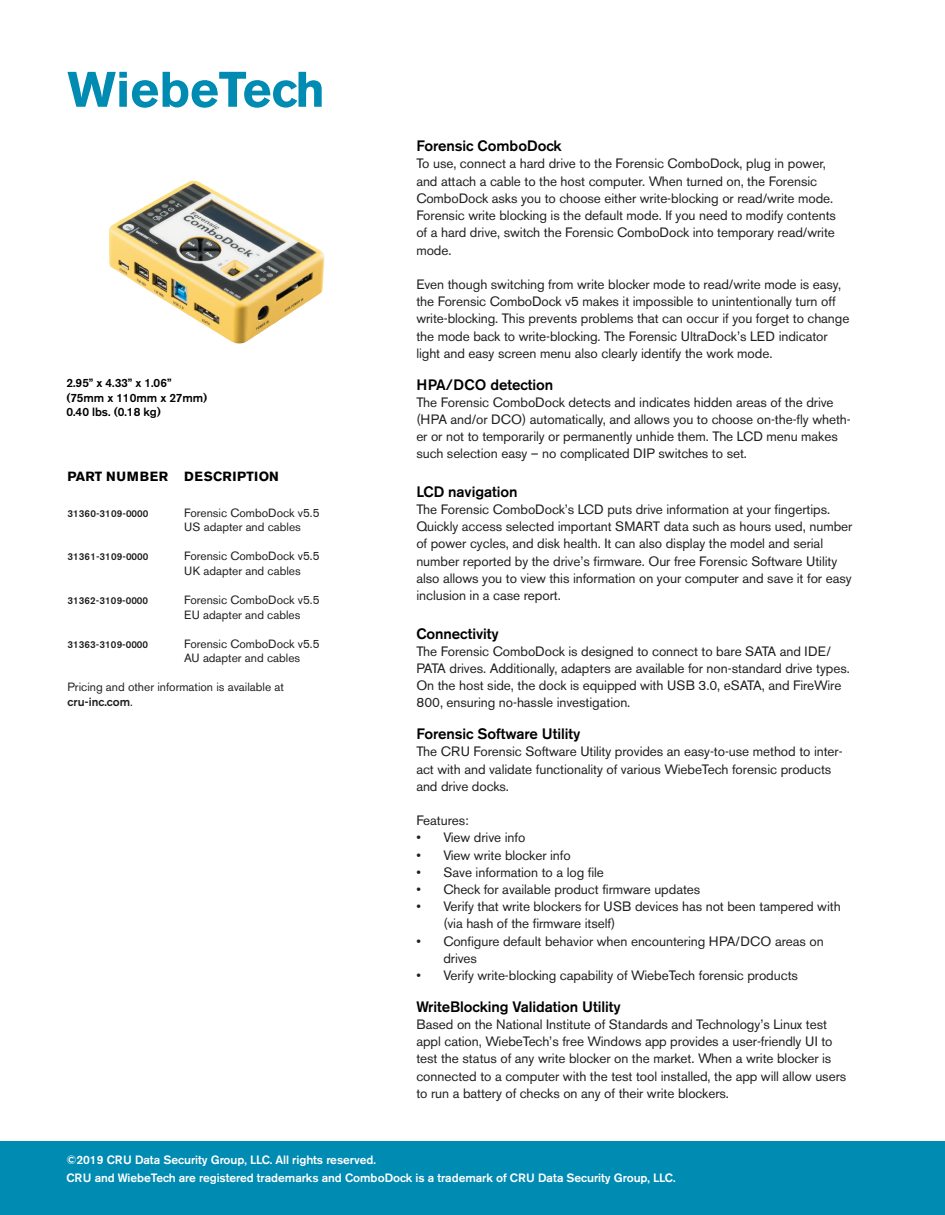
<style>
.page{position:relative;width:945px;height:1215px;background:#fff}
.page>*{position:absolute;margin:0;border:0;box-sizing:border-box;transform-origin:0 0}
.back_text_subhead{font:500 15px "Akzidenz Grotesk BE";letter-spacing:-.005em;color:#000}
.Back_text{font:13.5px/17.2px "Akzidenz Grotesk BE";letter-spacing:-.005em;color:#231f20}
.t1{font:700 13.2px "Akzidenz Grotesk BE";letter-spacing:.04em;color:#000}
.Back_text-2{font:500 12px "Akzidenz Grotesk BE";letter-spacing:-.005em;color:#fff}
.t2{font:11.85px "Akzidenz Grotesk BE";color:#231f20}
.t3{font:500 11.85px "Akzidenz Grotesk BE";letter-spacing:-.005em;color:#000}
.t4{font:500 11.85px "Akzidenz Grotesk BE";color:#231f20}
.t5{font:500 9.9px "Akzidenz Grotesk BE";letter-spacing:.02em;color:#231f20}
.s1{font-weight:400}
</style>
<div class="page">
<div style="left:0;top:1141px;width:945px;height:74px;background:#008bb3"></div>
<img style="left:109px;top:180px;width:216px;height:164px">
<svg style="left:68px;top:72px;width:254px;height:36px"></svg>
<p class="t3" style="left:66px;top:376px;width:107px">2.95” x 4.33” x 1.06”</p>
<p class="t3" style="left:66px;top:390px;width:142px">(75mm x 110mm x 27mm)</p>
<p class="t3" style="left:66px;top:404px;width:96px">0.40 lbs. (0.18 kg)</p>
<p class="t1" style="left:68px;top:468px;width:213px">PART NUMBER DESCRIPTION</p>
<p class="t5" style="left:68px;top:507px;width:82px">31360-3109-0000</p>
<p class="t2" style="left:184px;top:506px;width:137px">Forensic ComboDock v5.5</p>
<p class="t2" style="left:184px;top:520px;width:118px">US adapter and cables</p>
<p class="t5" style="left:68px;top:551px;width:82px">31361-3109-0000</p>
<p class="t2" style="left:184px;top:549px;width:137px">Forensic ComboDock v5.5</p>
<p class="t2" style="left:184px;top:564px;width:118px">UK adapter and cables</p>
<p class="t5" style="left:68px;top:595px;width:82px">31362-3109-0000</p>
<p class="t2" style="left:184px;top:593px;width:137px">Forensic ComboDock v5.5</p>
<p class="t2" style="left:184px;top:607px;width:118px">EU adapter and cables</p>
<p class="t5" style="left:68px;top:638px;width:82px">31363-3109-0000</p>
<p class="t2" style="left:184px;top:637px;width:137px">Forensic ComboDock v5.5</p>
<p class="t2" style="left:184px;top:651px;width:118px">AU adapter and cables</p>
<p class="t2" style="left:68px;top:680px;width:218px">Pricing and other information is available at</p>
<p class="t4" style="left:68px;top:695px;width:67px">cru-inc.com<span class="s1">.</span></p>
<p class="back_text_subhead" style="left:416px;top:137px;width:147px">Forensic ComboDock</p>
<p class="Back_text" style="left:416px;top:155px;width:421px">To use, connect a hard drive to the Forensic ComboDock, plug in power, and attach a cable to the host computer. When turned on, the Forensic ComboDock asks you to choose either write-blocking or read/write mode.<br>Forensic write blocking is the default mode. If you need to modify contents of a hard drive, switch the Forensic ComboDock into temporary read/write mode.</p>
<p class="Back_text" style="left:416px;top:276px;width:435px">Even though switching from write blocker mode to read/write mode is easy, the Forensic ComboDock v5 makes it impossible to unintentionally turn off write-blocking. This prevents problems that can occur if you forget to change the mode back to write-blocking. The Forensic UltraDock’s LED indicator light and easy screen menu also clearly identify the work mode.</p>
<p class="back_text_subhead" style="left:416px;top:375px;width:138px">HPA/DCO detection</p>
<p class="Back_text" style="left:416px;top:393px;width:436px">The Forensic ComboDock detects and indicates hidden areas of the drive (HPA and/or DCO) automatically, and allows you to choose on-the-fly wheth&shy;er or not to temporarily or permanently unhide them. The LCD menu makes such selection easy – no complicated DIP switches to set.</p>
<p class="back_text_subhead" style="left:416px;top:482px;width:103px">LCD navigation</p>
<p class="Back_text" style="left:416px;top:501px;width:438px">The Forensic ComboDock’s LCD puts drive information at your fingertips.<br>Quickly access selected important SMART data such as hours used, number of power cycles, and disk health. It can also display the model and serial number reported by the drive’s firmware. Our free Forensic Software Utility also allows you to view this information on your computer and save it for easy inclusion in a case report.</p>
<p class="back_text_subhead" style="left:416px;top:624px;width:84px">Connectivity</p>
<p class="Back_text" style="left:416px;top:643px;width:435px">The Forensic ComboDock is designed to connect to bare SATA and IDE/ PATA drives. Additionally, adapters are available for non-standard drive types.<br>On the host side, the dock is equipped with USB 3.0, eSATA, and FireWire 800, ensuring no-hassle investigation.</p>
<p class="back_text_subhead" style="left:416px;top:725px;width:165px">Forensic Software Utility</p>
<p class="Back_text" style="left:416px;top:743px;width:428px">The CRU Forensic Software Utility provides an easy-to-use method to inter&shy;act with and validate functionality of various WiebeTech forensic products and drive docks.</p>
<p class="Back_text" style="left:416px;top:812px;width:54px">Features:</p>
<p class="Back_text" style="left:416px;top:829px;width:111px">• View drive info</p>
<p class="Back_text" style="left:416px;top:846px;width:156px">• View write blocker info</p>
<p class="Back_text" style="left:416px;top:864px;width:189px">• Save information to a log file</p>
<p class="Back_text" style="left:416px;top:881px;width:285px">• Check for available product firmware updates</p>
<p class="Back_text" style="left:443px;top:898px;width:399px;text-indent:-27px">• Verify that write blockers for USB devices has not been tampered with (via hash of the firmware itself)</p>
<p class="Back_text" style="left:443px;top:932px;width:382px;text-indent:-27px">• Configure default behavior when encountering HPA/DCO areas on drives</p>
<p class="Back_text" style="left:416px;top:967px;width:383px">• Verify write-blocking capability of WiebeTech forensic products</p>
<p class="back_text_subhead" style="left:416px;top:997px;width:206px">WriteBlocking Validation Utility</p>
<p class="Back_text" style="left:416px;top:1016px;width:431px">Based on the National Institute of Standards and Technology’s Linux test appl cation, WiebeTech’s free Windows app provides a user-friendly UI to test the status of any write blocker on the market. When a write blocker is connected to a computer with the test tool installed, the app will allow users to run a battery of checks on any of their write blockers.</p>
<p class="Back_text-2" style="left:66px;top:1153px;width:311px">©2019 CRU Data Security Group, LLC. All rights reserved.</p>
<p class="Back_text-2" style="left:66px;top:1170px;width:611px">CRU and WiebeTech are registered trademarks and ComboDock is a trademark of CRU Data Security Group, LLC.</p>
</div>
